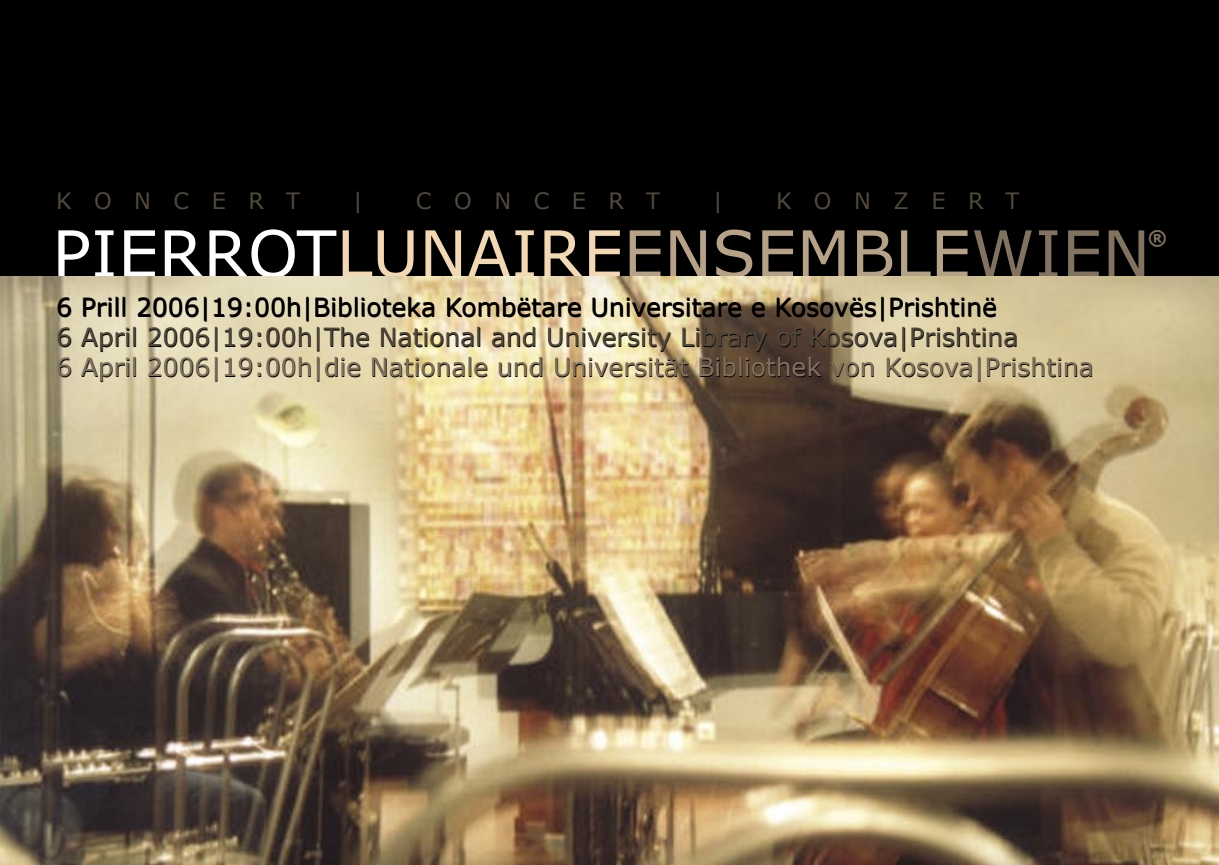
<style>
.page{position:relative;width:1219px;height:865px;background:#000}
.page>*{position:absolute;margin:0;border:0;box-sizing:border-box;transform-origin:0 0}
.t1{font:64.25px "Verdana";color:#b6a287}
.t2{font:25px "Verdana";color:#000}
.t3{font:22.5px "Verdana";letter-spacing:1em;color:#51493c}
.t4{font:700 20px "Verdana";color:#817360}
.s1{color:#fff}
.s2{color:#f2d8b3}
.s3{color:#817360}
</style>
<div class="page">
<img style="left:0;top:277px;width:1219px;height:588px">
<p class="t3" style="left:56px;top:187px;width:245px">KONCERT</p>
<p class="t3" style="left:353px;top:187px;width:12px">|</p>
<p class="t3" style="left:416px;top:187px;width:246px">CONCERT</p>
<p class="t3" style="left:713px;top:187px;width:12px">|</p>
<p class="t3" style="left:776px;top:187px;width:245px">KONZERT</p>
<p class="t1" style="left:52px;top:213px;width:1100px"><span class="s1">PIERROT</span><span class="s2">LUNAIRE</span>ENSEMBLE<span class="s3">WIEN</span></p>
<p class="t2" style="left:57px;top:292px;width:942px">6 Prill 2006|19:00h|Biblioteka Kombëtare Universitare e Kosovës|Prishtinë</p>
<p class="t2" style="left:57px;top:322px;width:963px">6 April 2006|19:00h|The National and University Library of Kosova|Prishtina</p>
<p class="t2" style="left:57px;top:352px;width:1039px">6 April 2006|19:00h|die Nationale und Universität Bibliothek von Kosova|Prishtina</p>
<p class="t4" style="left:1148px;top:225px;width:21px">®</p>
</div>
